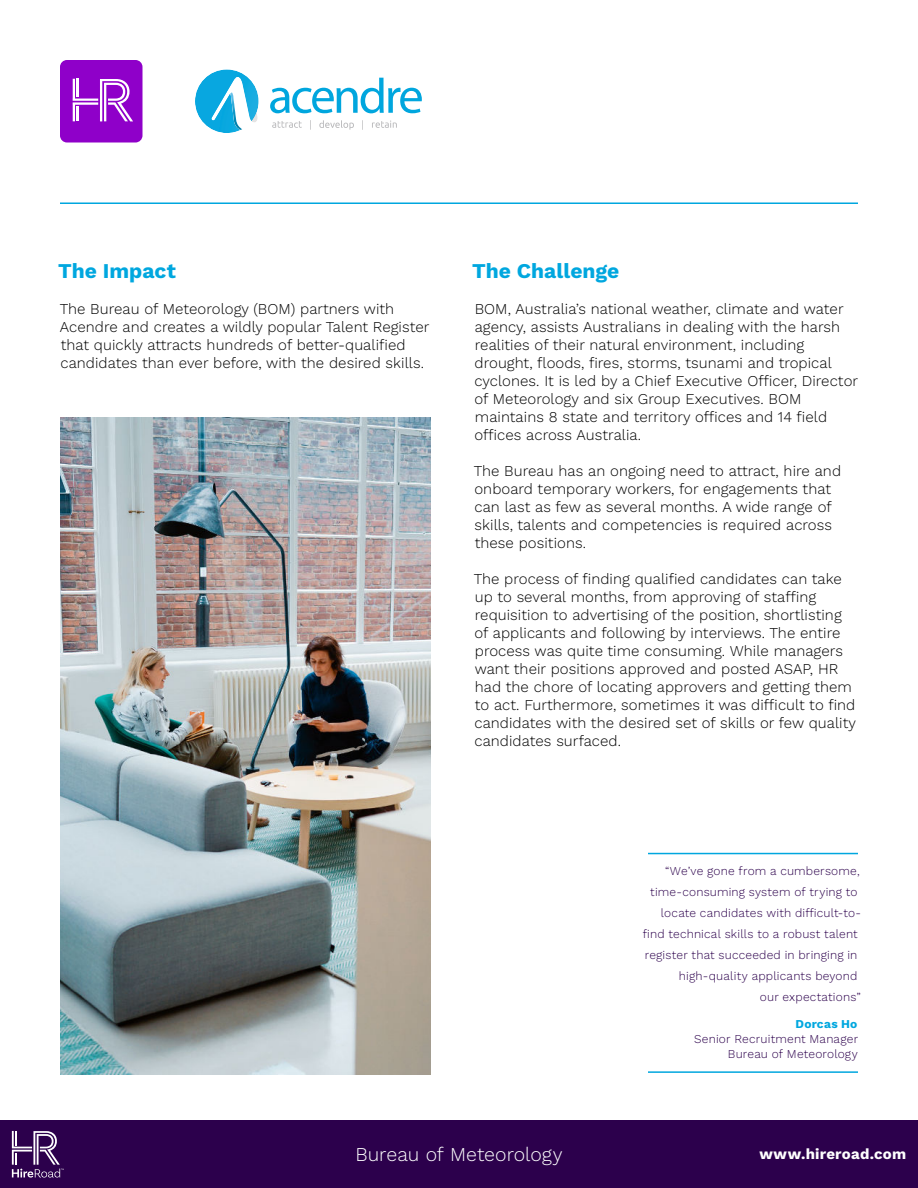
<style>
.page{position:relative;width:918px;height:1188px;background:#fff}
.page>*{position:absolute;margin:0;border:0;box-sizing:border-box;transform-origin:0 0}
.t1{font:21px "Work Sans";color:#00a7df}
.t2{font:19.5px "Work Sans";color:#fff}
.t3{font:15px/18px "Work Sans";letter-spacing:.005em;color:#000}
.t4{font:15px "Work Sans";letter-spacing:.015em;color:#fff}
.t5{font:12px/15px "Work Sans";letter-spacing:.015em;color:#2c004c;text-align:right}
.t6{font:12px "Work Sans";letter-spacing:.02em;color:#00a7df}
</style>
<div class="page">
<div style="left:0;top:1120px;width:918px;height:68px;background:#2c004c"></div>
<hr style="left:60px;top:202px;width:798px;height:2px;background:#00a7df">
<div style="left:60px;top:60px;width:83px;height:82px;background:#8f00c9;border-radius:7px"></div>
<svg style="left:73px;top:79px;width:60px;height:42px"></svg>
<svg style="left:270px;top:78px;width:152px;height:35px"></svg>
<svg style="left:195px;top:69px;width:64px;height:64px"></svg>
<svg style="left:272px;top:121px;width:30px;height:7px"></svg>
<svg style="left:319px;top:120px;width:35px;height:10px"></svg>
<svg style="left:372px;top:121px;width:25px;height:7px"></svg>
<img style="left:60px;top:418px;width:370px;height:657px">
<hr style="left:648px;top:1071px;width:210px;height:2px;background:#00a7df">
<hr style="left:648px;top:853px;width:210px;height:1px;background:#00a7df">
<svg style="left:12px;top:1131px;width:52px;height:47px"></svg>
<h1 class="t1" style="left:58px;top:263px;width:119px">The Impact</h1>
<p class="t3" style="left:60px;top:301px;width:371px">The Bureau of Meteorology (BOM) partners with Acendre and creates a wildly popular Talent Register that quickly attracts hundreds of better-qualified candidates than ever before, with the desired skills.</p>
<h1 class="t1" style="left:472px;top:263px;width:149px">The Challenge</h1>
<p class="t3" style="left:474px;top:301px;width:385px">BOM, Australia’s national weather, climate and water agency, assists Australians in dealing with the harsh realities of their natural environment, including drought, floods, fires, storms, tsunami and tropical cyclones. It is led by a Chief Executive Officer, Director of Meteorology and six Group Executives. BOM maintains 8 state and territory offices and 14 field offices across Australia.</p>
<p class="t3" style="left:474px;top:463px;width:369px">The Bureau has an ongoing need to attract, hire and onboard temporary workers, for engagements that can last as few as several months. A wide range of skills, talents and competencies is required across these positions.</p>
<p class="t3" style="left:474px;top:569px;width:384px">The process of finding qualified candidates can take up to several months, from approving of staffing requisition to advertising of the position, shortlisting of applicants and following by interviews. The entire process was quite time consuming. While managers want their positions approved and posted ASAP, HR had the chore of locating approvers and getting them to act. Furthermore, sometimes it was difficult to find candidates with the desired set of skills or few quality candidates surfaced.</p>
<p class="t5" style="left:665px;top:865px;width:196px">“We’ve gone from a cumbersome,</p>
<p class="t5" style="left:650px;top:886px;width:209px">time-consuming system of trying to</p>
<p class="t5" style="left:661px;top:905px;width:202px">locate candidates with difficult-to-</p>
<p class="t5" style="left:643px;top:926px;width:216px">find technical skills to a robust talent</p>
<p class="t5" style="left:645px;top:949px;width:214px">register that succeeded in bringing in</p>
<p class="t5" style="left:679px;top:970px;width:180px">high-quality applicants beyond</p>
<p class="t5" style="left:760px;top:991px;width:102px">our expectations”</p>
<p class="t6" style="left:796px;top:1020px;width:63px">Dorcas Ho</p>
<p class="t5" style="left:694px;top:1033px;width:166px">Senior Recruitment Manager<br>Bureau of Meteorology</p>
<h2 class="t2" style="left:356px;top:1146px;width:208px">Bureau of Meteorology</h2>
<p class="t4" style="left:760px;top:1148px;width:148px">www.hireroad.com</p>
</div>
